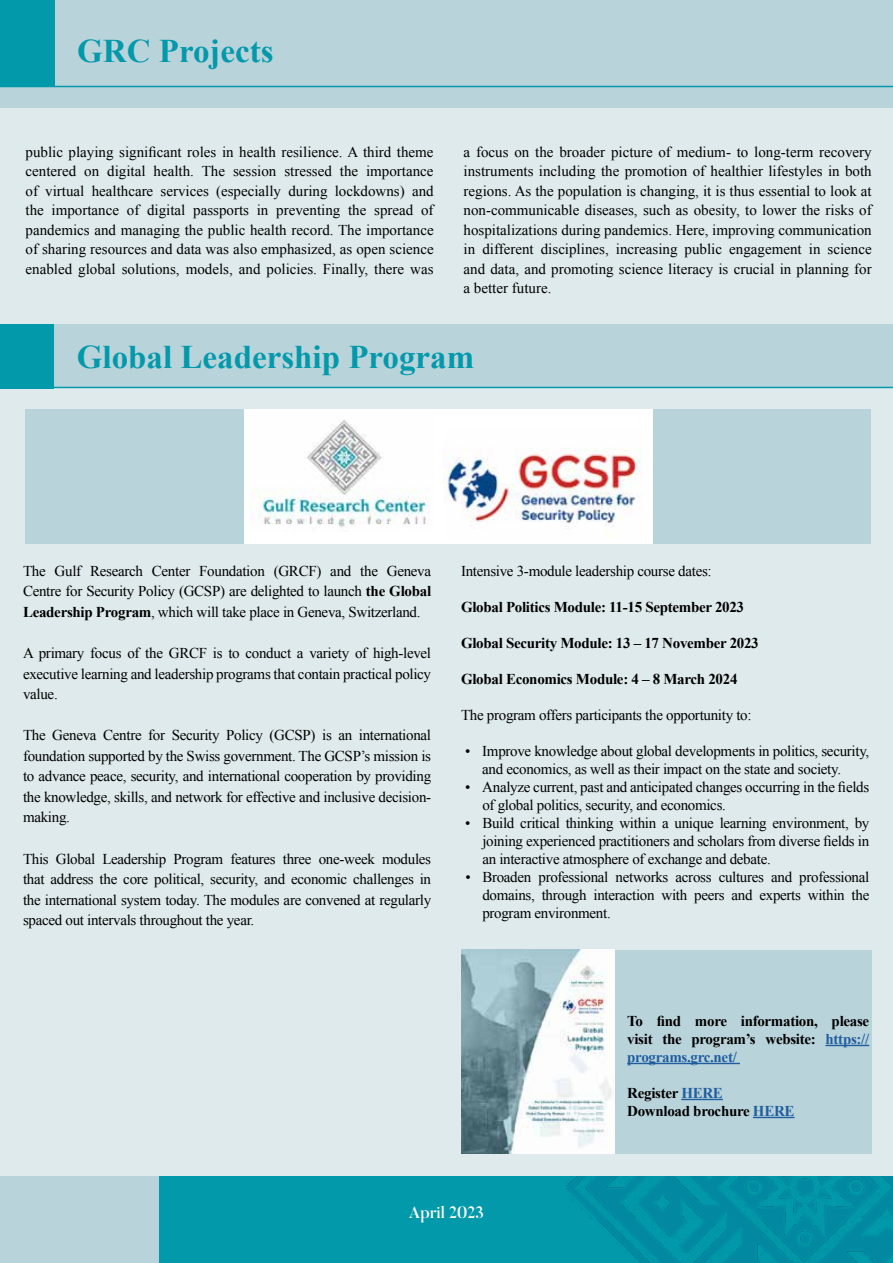
<style>
.page{position:relative;width:893px;height:1263px;background:#dfeaec}
.page>*{position:absolute;margin:0;border:0;box-sizing:border-box;transform-origin:0 0}
.t1{font:700 33px "Times New Roman";color:#0299ab}
.t2{font:500 16.5px "Butler";color:#fff}
.t3{font:15px/19.5px "Times New Roman";letter-spacing:-.02em;color:#000;text-align:justify}
.t4{font:700 15px/18px "Times New Roman";letter-spacing:-.02em;color:#000;text-align:justify}
.s1{font-weight:700}
.s2{color:#215e9e}
</style>
<div class="page">
<div style="left:0;top:1177px;width:198px;height:86px;background:#b9d3db"></div>
<div style="left:0;top:0;width:893px;height:107px;background:#b9d3db"></div>
<div style="left:159px;top:1177px;width:734px;height:86px;background:#0299ab"></div>
<hr style="left:0;top:86px;width:893px;height:1px;background:#0299ab">
<div style="left:0;top:0;width:54px;height:86px;background:#0299ab"></div>
<img style="left:567px;top:1177px;width:326px;height:86px">
<div style="left:461px;top:950px;width:411px;height:203px;background:#b9d3db"></div>
<div style="left:25px;top:410px;width:846px;height:133px;background:#b9d3db"></div>
<hr style="left:825px;top:1045px;width:44px;height:1px;background:#215e9e">
<hr style="left:627px;top:1063px;width:113px;height:1px;background:#215e9e">
<hr style="left:681px;top:1099px;width:42px;height:1px;background:#215e9e">
<hr style="left:753px;top:1117px;width:41px;height:1px;background:#215e9e">
<div style="left:244px;top:410px;width:409px;height:133px;background:#fff"></div>
<img style="left:252px;top:419px;width:177px;height:109px">
<img style="left:444px;top:448px;width:197px;height:89px">
<img style="left:461px;top:950px;width:153px;height:203px">
<div style="left:0;top:324px;width:893px;height:63px;background:#b9d3db"></div>
<div style="left:0;top:324px;width:54px;height:64px;background:#0299ab"></div>
<hr style="left:0;top:387px;width:893px;height:1px;background:#0299ab">
<h1 class="t1" style="left:77px;top:28px;width:198px">GRC Projects</h1>
<p class="t3" style="left:26px;top:142px;width:410px">public playing significant roles in health resilience. A third theme centered on digital health. The session stressed the importance of virtual healthcare services (especially during lockdowns) and the importance of digital passports in preventing the spread of pandemics and managing the public health record. The importance of sharing resources and data was also emphasized, as open science enabled global solutions, models, and policies. Finally, there was</p>
<p class="t3" style="left:464px;top:142px;width:410px">a focus on the broader picture of medium- to long-term recovery instruments including the promotion of healthier lifestyles in both regions. As the population is changing, it is thus essential to look at non-communicable diseases, such as obesity, to lower the risks of hospitalizations during pandemics. Here, improving communication in different disciplines, increasing public engagement in science and data, and promoting science literacy is crucial in planning for a better future.</p>
<h1 class="t1" style="left:77px;top:334px;width:399px">Global Leadership Program</h1>
<p class="t3" style="left:23px;top:560px;width:410px;line-height:20.5px">The Gulf Research Center Foundation (GRCF) and the Geneva Centre for Security Policy (GCSP) are delighted to launch <span class="s1">the Global Leadership Program</span>, which will take place in Geneva, Switzerland.</p>
<p class="t3" style="left:23px;top:642px;width:410px;line-height:20.5px">A primary focus of the GRCF is to conduct a variety of high-level executive learning and leadership programs that contain practical policy value.</p>
<p class="t3" style="left:23px;top:725px;width:410px;line-height:20.5px">The Geneva Centre for Security Policy (GCSP) is an international foundation supported by the Swiss government. The GCSP’s mission is to advance peace, security, and international cooperation by providing the knowledge, skills, and network for effective and inclusive decision&shy;making.</p>
<p class="t3" style="left:23px;top:848px;width:410px;line-height:20.5px">This Global Leadership Program features three one-week modules that address the core political, security, and economic challenges in the international system today. The modules are convened at regularly spaced out intervals throughout the year.</p>
<p class="t3" style="left:461px;top:561px;width:252px">Intensive 3-module leadership course dates:</p>
<p class="t4" style="left:461px;top:597px;width:285px">Global Politics Module: 11-15 September 2023</p>
<p class="t4" style="left:461px;top:633px;width:299px">Global Security Module: 13 – 17 November 2023</p>
<p class="t4" style="left:461px;top:669px;width:278px">Global Economics Module: 4 – 8 March 2024</p>
<p class="t3" style="left:461px;top:705px;width:292px">The program offers participants the opportunity to:</p>
<p class="t3" style="left:482px;top:741px;width:388px;line-height:18px;text-indent:-17px">• Improve knowledge about global developments in politics, security, and economics, as well as their impact on the state and society.</p>
<p class="t3" style="left:482px;top:777px;width:388px;line-height:18px;text-indent:-17px">• Analyze current, past and anticipated changes occurring in the fields of global politics, security, and economics.</p>
<p class="t3" style="left:482px;top:813px;width:389px;line-height:18px;text-indent:-17px">• Build critical thinking within a unique learning environment, by joining experienced practitioners and scholars from diverse fields in an interactive atmosphere of exchange and debate.</p>
<p class="t3" style="left:482px;top:867px;width:388px;line-height:18px;text-indent:-17px">• Broaden professional networks across cultures and professional domains, through interaction with peers and experts within the program environment.</p>
<p class="t4" style="left:627px;top:1011px;width:244px">To find more information, please visit the program’s website: <span class="s2">https:// programs.grc.net/</span></p>
<p class="t4" style="left:627px;top:1083px;width:169px">Register <span class="s2">HERE<br></span>Download brochure <span class="s2">HERE</span></p>
<p class="t2" style="left:409px;top:1202px;width:77px">April 2023</p>
</div>
